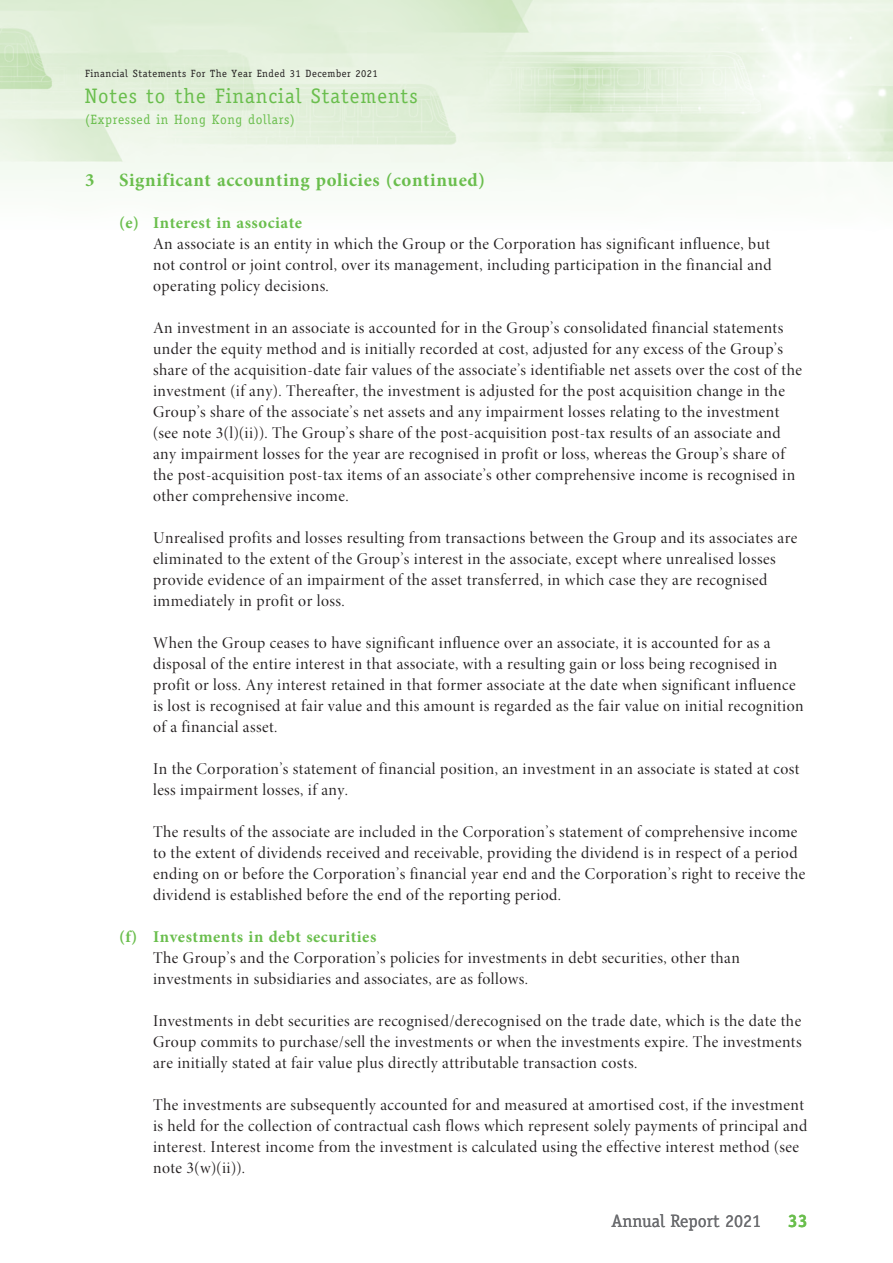
<style>
.page{position:relative;width:893px;height:1263px;background:#fff}
.page>*{position:absolute;margin:0;border:0;box-sizing:border-box;transform-origin:0 0}
.t1{font:21px "Officina Serif";letter-spacing:.045em;color:#6abe4d}
.t2{font:700 18.75px "Minion Pro";letter-spacing:.035em;color:#6abe4d}
.t3{font:18px "Officina Serif";color:#6c6d70}
.t4{font:700 18px "Officina Serif";color:#6abe4d}
.t5{font:16.5px/21px "Minion Pro Disp";letter-spacing:.025em;color:#231f20}
.t6{font:700 16.5px "Minion Pro";letter-spacing:.035em;color:#6abe4d}
.t7{font:13.5px "Officina Serif";letter-spacing:.045em;color:#6abe4d}
.t8{font:10.5px "Officina Serif";letter-spacing:.045em;color:#231f20}
</style>
<div class="page">
<img style="left:0;top:0;width:893px;height:183px">
<p class="t8" style="left:85px;top:67px;width:294px">Financial Statements For The Year Ended 31 December 2021</p>
<p class="t1" style="left:85px;top:83px;width:334px">Notes to the Financial Statements</p>
<p class="t7" style="left:85px;top:111px;width:211px">(Expressed in Hong Kong dollars)</p>
<p class="t2" style="left:85px;top:166px;width:11px">3</p>
<p class="t2" style="left:119px;top:166px;width:367px">Significant accounting policies (continued)</p>
<p class="t6" style="left:119px;top:211px;width:185px">(e) Interest in associate</p>
<p class="t5" style="left:153px;top:233px;width:620px;text-align:justify">An associate is an entity in which the Group or the Corporation has significant influence, but not control or joint control, over its management, including participation in the financial and operating policy decisions.</p>
<p class="t5" style="left:153px;top:317px;width:650px">An investment in an associate is accounted for in the Group’s consolidated financial statements under the equity method and is initially recorded at cost, adjusted for any excess of the Group’s share of the acquisition-date fair values of the associate’s identifiable net assets over the cost of the investment (if any). Thereafter, the investment is adjusted for the post acquisition change in the Group’s share of the associate’s net assets and any impairment losses relating to the investment (see note 3(l)(ii)). The Group’s share of the post-acquisition post-tax results of an associate and any impairment losses for the year are recognised in profit or loss, whereas the Group’s share of the post-acquisition post-tax items of an associate’s other comprehensive income is recognised in other comprehensive income.</p>
<p class="t5" style="left:153px;top:527px;width:646px">Unrealised profits and losses resulting from transactions between the Group and its associates are eliminated to the extent of the Group’s interest in the associate, except where unrealised losses provide evidence of an impairment of the asset transferred, in which case they are recognised immediately in profit or loss.</p>
<p class="t5" style="left:153px;top:632px;width:652px">When the Group ceases to have significant influence over an associate, it is accounted for as a disposal of the entire interest in that associate, with a resulting gain or loss being recognised in profit or loss. Any interest retained in that former associate at the date when significant influence is lost is recognised at fair value and this amount is regarded as the fair value on initial recognition of a financial asset.</p>
<p class="t5" style="left:153px;top:758px;width:648px">In the Corporation’s statement of financial position, an investment in an associate is stated at cost less impairment losses, if any.</p>
<p class="t5" style="left:153px;top:821px;width:654px">The results of the associate are included in the Corporation’s statement of comprehensive income to the extent of dividends received and receivable, providing the dividend is in respect of a period ending on or before the Corporation’s financial year end and the Corporation’s right to receive the dividend is established before the end of the reporting period.</p>
<p class="t6" style="left:119px;top:925px;width:259px">(f) Investments in debt securities</p>
<p class="t5" style="left:153px;top:947px;width:588px">The Group’s and the Corporation’s policies for investments in debt securities, other than investments in subsidiaries and associates, are as follows.</p>
<p class="t5" style="left:153px;top:1010px;width:650px;text-align:justify">Investments in debt securities are recognised/derecognised on the trade date, which is the date the Group commits to purchase/sell the investments or when the investments expire. The investments are initially stated at fair value plus directly attributable transaction costs.</p>
<p class="t5" style="left:153px;top:1094px;width:656px">The investments are subsequently accounted for and measured at amortised cost, if the investment is held for the collection of contractual cash flows which represent solely payments of principal and interest. Interest income from the investment is calculated using the effective interest method (see note 3(w)(ii)).</p>
<p class="t3" style="left:611px;top:1210px;width:151px">Annual Report 2021</p>
<p class="t4" style="left:788px;top:1210px;width:22px">33</p>
</div>
